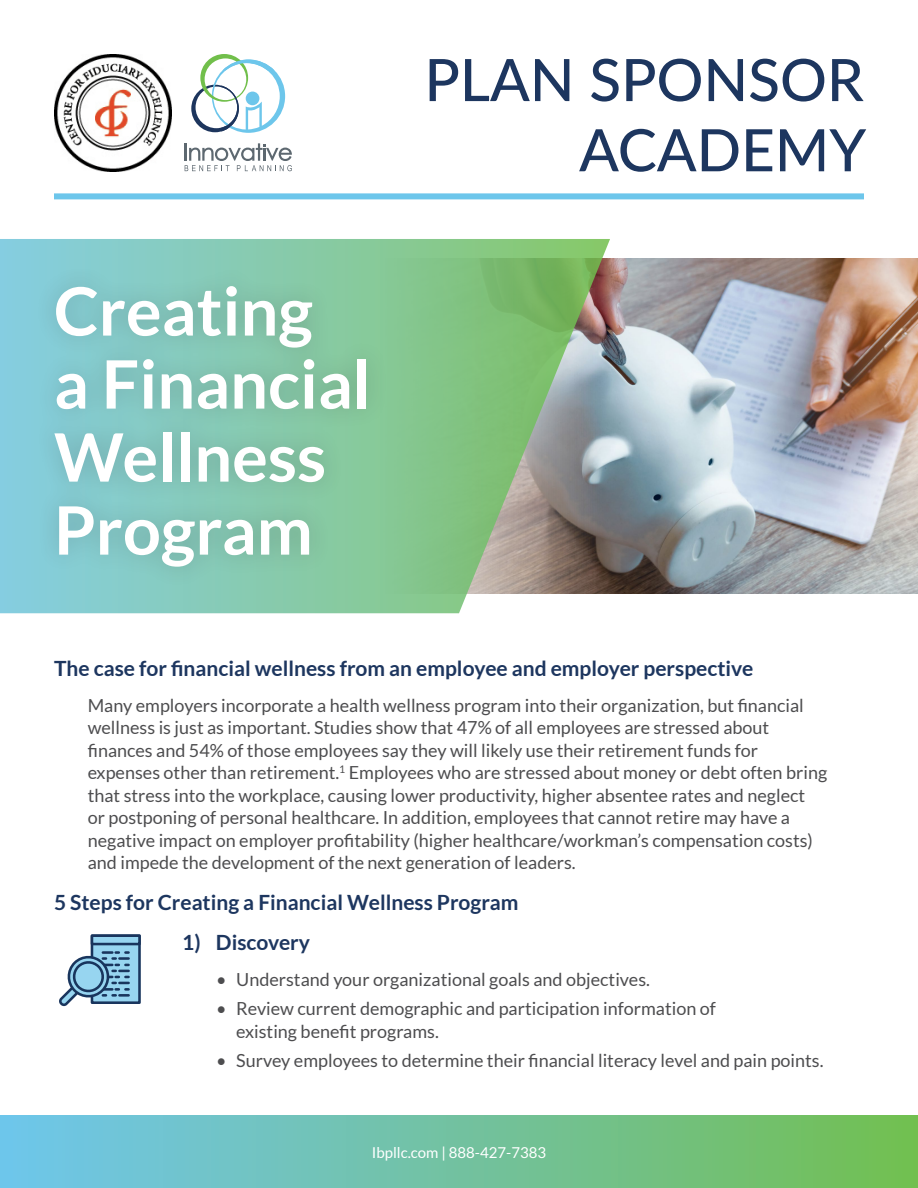
<style>
.page{position:relative;width:918px;height:1188px;background:#fff}
.page>*{position:absolute;margin:0;border:0;box-sizing:border-box;transform-origin:0 0}
.t1{font:700 66.75px/73.1px "Lato";color:#fff}
.t2{font:500 58.5px/70.2px "Lato";color:#1d365f;text-align:right}
.t3{font:700 21px "Lato";color:#1d365f}
.t4{font:18px/22.5px "Lato";color:#4d4d4f}
.t5{font:15px "Lato";color:#fff}
</style>
<div class="page">
<div style="left:0;top:1115px;width:918px;height:73px;background:linear-gradient(to right,#70c5ed,#73bf52)"></div>
<img style="left:610px;top:258px;width:308px;height:336px">
<img style="left:54px;top:54px;width:117px;height:117px">
<div style="left:54px;top:193px;width:810px;height:6px;background:#6dc6eb"></div>
<svg style="left:0;top:239px;width:610px;height:374px;background:#89ba98"></svg>
<svg style="left:191px;top:54px;width:94px;height:79px"></svg>
<svg style="left:185px;top:143px;width:107px;height:28px"></svg>
<div style="left:34px;top:264px;width:355px;height:325px;background:#231f20;opacity:.2"></div>
<div style="left:92px;top:936px;width:48px;height:67px;background:#97d5f0"></div>
<div style="left:91px;top:934px;width:50px;height:70px;border:3px solid #19355d"></div>
<div style="left:91px;top:934px;width:50px;height:11px;border:3px solid #19355d"></div>
<svg style="left:59px;top:951px;width:70px;height:55px"></svg>
<h1 class="t1" style="left:54px;top:274px;width:318px">Creating<br>a Financial<br>Wellness<br>Program</h1>
<h2 class="t2" style="left:424px;top:42px;width:443px">PLAN SPONSOR<br>ACADEMY</h2>
<p class="t3" style="left:54px;top:656px;width:701px">The case for financial wellness from an employee and employer perspective</p>
<p class="t4" style="left:88px;top:694px;width:741px">Many employers incorporate a health wellness program into their organization, but financial wellness is just as important. Studies show that 47% of all employees are stressed about finances and 54% of those employees say they will likely use their retirement funds for expenses other than retirement.<sup>1</sup> Employees who are stressed about money or debt often bring that stress into the workplace, causing lower productivity, higher absentee rates and neglect<br>or postponing of personal healthcare. In addition, employees that cannot retire may have a negative impact on employer profitability (higher healthcare/workman’s compensation costs) and impede the development of the next generation of leaders.</p>
<p class="t3" style="left:54px;top:890px;width:466px">5 Steps for Creating a Financial Wellness Program</p>
<p class="t3" style="left:182px;top:931px;width:129px">1) Discovery</p>
<p class="t4" style="left:216px;top:968px;width:435px">• Understand your organizational goals and objectives.</p>
<p class="t4" style="left:236px;top:997px;width:481px;text-indent:-20px">• Review current demographic and participation information of existing benefit programs.</p>
<p class="t4" style="left:216px;top:1049px;width:609px">• Survey employees to determine their financial literacy level and pain points.</p>
<p class="t5" style="left:372px;top:1144px;width:176px">Ibpllc.com | 888-427-7383</p>
</div>
